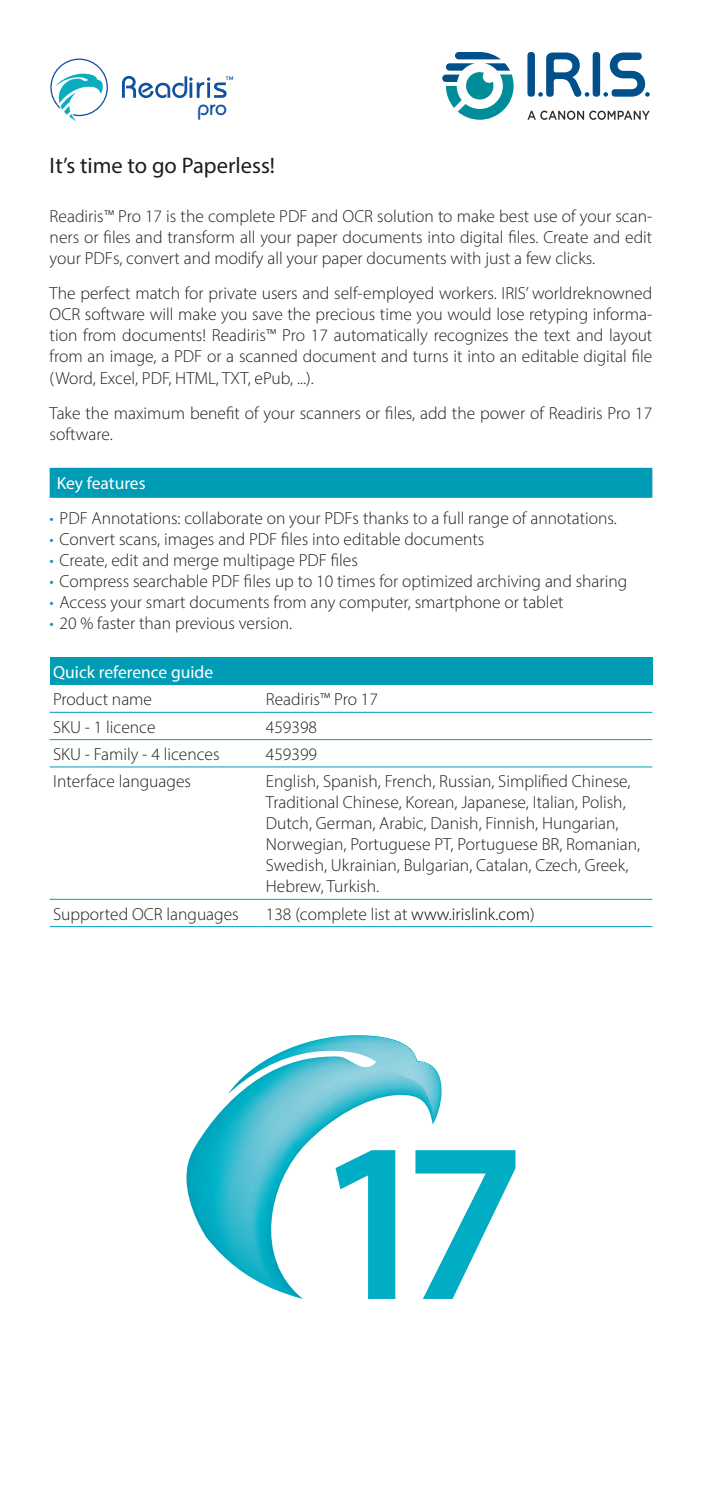
<style>
.page{position:relative;width:702px;height:1489px;background:#fff}
.page>*{position:absolute;margin:0;border:0;box-sizing:border-box;transform-origin:0 0}
.slogan{font:22.5px "Myriad Pro";color:#1d1d1b}
.t1{font:500 21.25px "Bauhaus Std";color:#0f51a0}
.texte{font:300 17.5px/21px "Myriad Pro";color:#1d1d1b;text-align:justify}
.text_table{font:300 17.5px "Myriad Pro";color:#1d1d1b}
.title_table{font:17.5px "Myriad Pro";color:#fff}
.subtitle{font:17.5px "Myriad Pro";color:#fff}
.s1{color:#009cb5}
.s2{color:#000}
</style>
<div class="page">
<svg style="left:186px;top:1035px;width:256px;height:263px"></svg>
<svg style="left:335px;top:1150px;width:60px;height:148px"></svg>
<svg style="left:415px;top:1150px;width:100px;height:148px"></svg>
<div style="left:50px;top:468px;width:602px;height:30px;background:#009cb5"></div>
<div style="left:50px;top:657px;width:602px;height:28px;background:#009cb5"></div>
<hr style="left:50px;top:712px;width:212px;height:1px;background:#009cb5">
<hr style="left:262px;top:712px;width:390px;height:1px;background:#009cb5">
<hr style="left:50px;top:739px;width:212px;height:1px;background:#009cb5">
<hr style="left:262px;top:739px;width:390px;height:1px;background:#009cb5">
<hr style="left:50px;top:766px;width:212px;height:1px;background:#009cb5">
<hr style="left:262px;top:766px;width:390px;height:1px;background:#009cb5">
<hr style="left:50px;top:898px;width:212px;height:1px;background:#009cb5">
<hr style="left:262px;top:898px;width:390px;height:1px;background:#009cb5">
<hr style="left:50px;top:926px;width:212px;height:1px;background:#009cb5">
<hr style="left:262px;top:926px;width:390px;height:1px;background:#009cb5">
<svg style="left:122px;top:76px;width:111px;height:22px"></svg>
<svg style="left:50px;top:59px;width:58px;height:62px"></svg>
<svg style="left:442px;top:52px;width:71px;height:68px"></svg>
<svg style="left:527px;top:111px;width:122px;height:9px"></svg>
<div style="left:527px;top:52px;width:8px;height:45px;background:#00508c;border-radius:4px"></div>
<div style="left:592px;top:52px;width:8px;height:45px;background:#00508c;border-radius:4px"></div>
<svg style="left:603px;top:53px;width:46px;height:44px"></svg>
<svg style="left:538px;top:53px;width:51px;height:44px"></svg>
<p class="t1" style="left:197px;top:95px;width:31px">pro</p>
<p class="slogan" style="left:50px;top:151px;width:227px">It’s time to go Paperless!</p>
<p class="texte" style="left:50px;top:206px;width:604px">Readiris™ Pro 17 is the complete PDF and OCR solution to make best use of your scan&shy;ners or files and transform all your paper documents into digital files. Create and edit your PDFs, convert and modify all your paper documents with just a few clicks.</p>
<p class="texte" style="left:50px;top:283px;width:604px">The perfect match for private users and self-employed workers. IRIS’ worldreknowned OCR software will make you save the precious time you would lose retyping informa&shy;tion from documents! Readiris™ Pro 17 automatically recognizes the text and layout from an image, a PDF or a scanned document and turns it into an editable digital file (Word, Excel, PDF, HTML, TXT, ePub, ...).</p>
<p class="texte" style="left:50px;top:402px;width:604px">Take the maximum benefit of your scanners or files, add the power of Readiris Pro 17 software.</p>
<p class="subtitle" style="left:57px;top:472px;width:90px">Key features</p>
<p class="texte" style="left:50px;top:508px;width:568px"><span class="s1">•</span> PDF Annotations: collaborate on your PDFs thanks to a full range of annotations.</p>
<p class="texte" style="left:50px;top:529px;width:436px"><span class="s1">•</span> Convert scans, images and PDF files into editable documents</p>
<p class="texte" style="left:50px;top:550px;width:310px"><span class="s1">•</span> Create, edit and merge multipage PDF files</p>
<p class="texte" style="left:50px;top:571px;width:579px"><span class="s1">•</span> Compress searchable PDF files up to 10 times for optimized archiving and sharing</p>
<p class="texte" style="left:50px;top:592px;width:515px"><span class="s1">•</span> Access your smart documents from any computer, smartphone or tablet</p>
<p class="texte" style="left:50px;top:613px;width:244px"><span class="s1">•</span> 20 % faster than previous version.</p>
<p class="title_table" style="left:53px;top:661px;width:161px">Quick reference guide</p>
<p class="text_table" style="left:53px;top:688px;width:100px">Product name</p>
<p class="text_table" style="left:266px;top:688px;width:113px">Readiris™ Pro 17</p>
<p class="text_table" style="left:53px;top:716px;width:104px">SKU - 1 licence</p>
<p class="text_table" style="left:266px;top:716px;width:53px">459398</p>
<p class="text_table" style="left:53px;top:743px;width:168px">SKU - Family - 4 licences</p>
<p class="text_table" style="left:266px;top:743px;width:53px">459399</p>
<p class="texte" style="left:53px;top:770px;width:139px">Interface languages</p>
<p class="texte" style="left:266px;top:770px;width:366px">English, Spanish, French, Russian, Simplified Chinese,</p>
<p class="texte" style="left:266px;top:791px;width:361px">Traditional Chinese, Korean, Japanese, Italian, Polish,</p>
<p class="texte" style="left:266px;top:812px;width:354px">Dutch, German, Arabic, Danish, Finnish, Hungarian,</p>
<p class="texte" style="left:266px;top:833px;width:376px">Norwegian, Portuguese PT, Portuguese BR, Romanian,</p>
<p class="texte" style="left:266px;top:854px;width:364px">Swedish, Ukrainian, Bulgarian, Catalan, Czech, Greek,</p>
<p class="texte" style="left:266px;top:875px;width:115px">Hebrew, Turkish.</p>
<p class="texte" style="left:53px;top:903px;width:187px">Supported OCR languages</p>
<p class="texte" style="left:266px;top:903px;width:270px">138 (complete list at <span class="s2">www.irislink.com</span>)</p>
</div>
